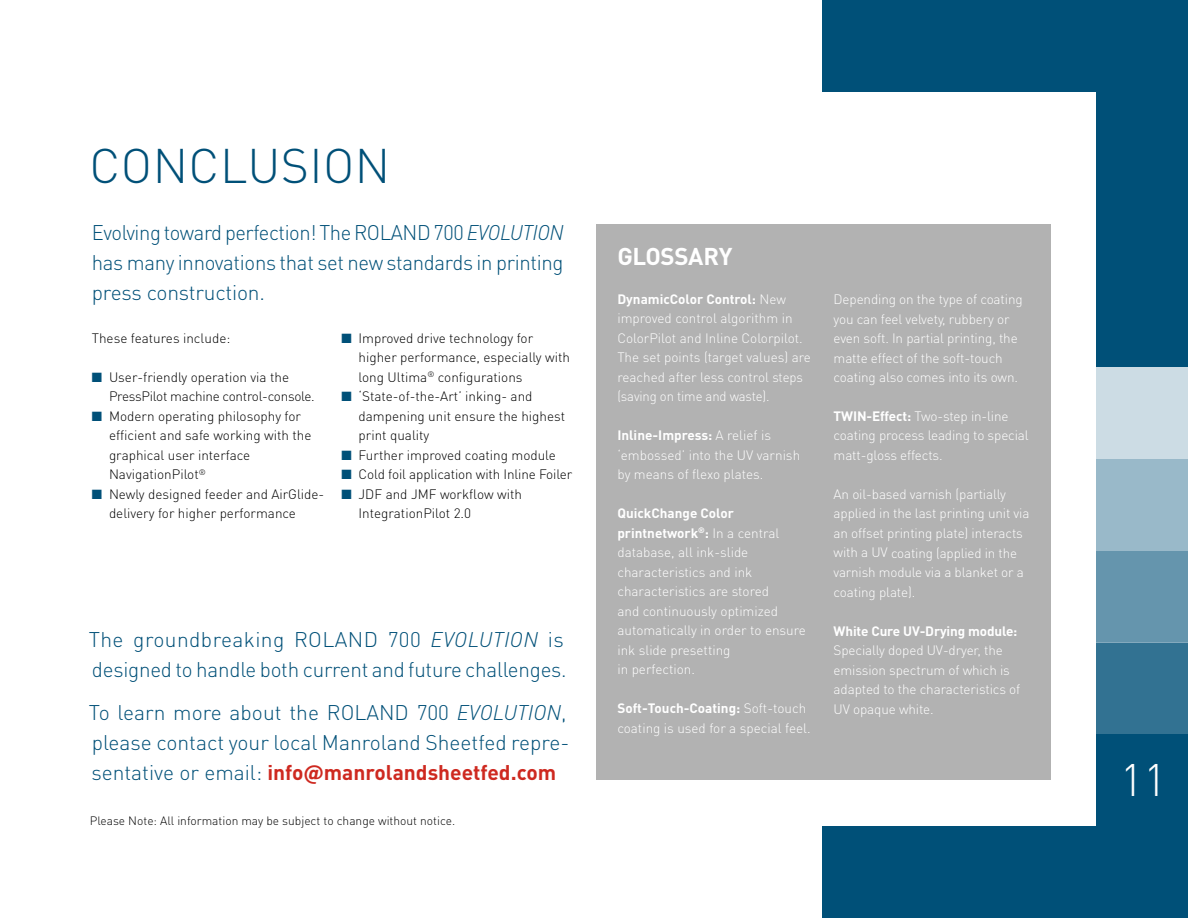
<style>
.page{position:relative;width:1188px;height:918px;background:#fff}
.page>*{position:absolute;margin:0;border:0;box-sizing:border-box;transform-origin:0 0}
.t1{font:300 48px "DIN Pro";letter-spacing:.01em;color:#005078}
.t2{font:300 45px "DIN Pro";color:#fff}
.t3{font:700 24px "DIN Pro";letter-spacing:-.01em;color:#fff}
.t4{font:300 21px/30px "DIN Pro";letter-spacing:-.01em;color:#005078}
.t5{font:300 21px/30px "DIN Pro";letter-spacing:-.01em;color:#005078;text-align:justify;scale:.96 1}
.t6{font:300 13.5px/19.5px "DIN Pro";letter-spacing:-.01em;color:#fff}
.t7{font:300 13.5px/19.5px "DIN Pro";color:#000}
.t8{font:300 13.5px/19.5px "DIN Pro";letter-spacing:-.02em;color:#000}
.t9{font:700 13.5px "DIN Pro";letter-spacing:-.01em;color:#fff}
.t10{font:300 12px "DIN Pro";color:#000}
.s1{font-style:italic}
.s2{color:#005078}
.s3{font-weight:700;color:#ce2920}
.s4{font-weight:700}
</style>
<div class="page">
<div style="left:596px;top:224px;width:454px;height:556px;background:#b2b2b2"></div>
<div style="left:822px;top:0;width:366px;height:92px;background:#005078"></div>
<div style="left:822px;top:826px;width:366px;height:92px;background:#005078"></div>
<div style="left:1097px;top:0;width:91px;height:918px;background:#005078"></div>
<div style="left:1097px;top:643px;width:91px;height:91px;background:#327292"></div>
<div style="left:1097px;top:551px;width:91px;height:92px;background:#6595ad"></div>
<div style="left:1097px;top:459px;width:91px;height:92px;background:#99b9c9"></div>
<div style="left:1097px;top:367px;width:91px;height:92px;background:#ccdce4"></div>
<h1 class="t1" style="left:90px;top:133px;width:302px">CONCLUSION</h1>
<h3 class="t5" style="left:92px;top:217px;width:493px">Evolving toward perfection! The ROLAND 700 <span class="s1">EVOLUTION </span>has many innovations that set new standards in printing press construction.</h3>
<p class="t7" style="left:92px;top:328px;width:140px">These features include:</p>
<p class="t8" style="left:109px;top:367px;width:207px;text-indent:-17px"><span class="s2">■</span> User-friendly operation via the<br>PressPilot machine control-console.</p>
<p class="t7" style="left:109px;top:406px;width:204px;text-indent:-17px"><span class="s2">■</span> Modern operating philosophy for efficient and safe working with the graphical user interface<br>NavigationPilot<sup>®</sup></p>
<p class="t7" style="left:109px;top:484px;width:217px;text-indent:-17px"><span class="s2">■</span> Newly designed feeder and AirGlide&shy;delivery for higher performance</p>
<p class="t7" style="left:359px;top:328px;width:213px;text-indent:-17px"><span class="s2">■</span> Improved drive technology for higher performance, especially with long Ultima<sup>®</sup> configurations</p>
<p class="t7" style="left:359px;top:386px;width:208px;text-indent:-17px"><span class="s2">■</span> ‘State-of-the-Art’ inking- and dampening unit ensure the highest print quality</p>
<p class="t7" style="left:341px;top:445px;width:216px"><span class="s2">■</span> Further improved coating module</p>
<p class="t7" style="left:341px;top:464px;width:232px"><span class="s2">■</span> Cold foil application with Inline Foiler</p>
<p class="t7" style="left:359px;top:484px;width:165px;text-indent:-17px"><span class="s2">■</span> JDF and JMF workflow with<br>IntegrationPilot 2.0</p>
<h3 class="t4" style="left:89px;top:624px;width:479px">The groundbreaking ROLAND 700 <span class="s1">EVOLUTION</span> is designed to handle both current and future challenges.</h3>
<h3 class="t4" style="left:89px;top:697px;width:482px">To learn more about the ROLAND 700 <span class="s1">EVOLUTION</span>, please contact your local Manroland Sheetfed repre&shy;sentative or email: <span class="s3">info@manrolandsheetfed.com</span></h3>
<p class="t10" style="left:90px;top:813px;width:367px">Please Note: All information may be subject to change without notice.</p>
<h3 class="t3" style="left:617px;top:240px;width:117px">GLOSSARY</h3>
<p class="t6" style="left:617px;top:289px;width:195px"><span class="s4">DynamicColor Control:</span> New improved control algorithm in<br>ColorPilot and Inline Colorpilot.<br>The set points (target values) are reached after less control steps (saving on time and waste).</p>
<p class="t6" style="left:617px;top:425px;width:184px"><span class="s4">Inline-Impress:</span> A relief is ‘embossed’ into the UV varnish by means of flexo plates.</p>
<p class="t6" style="left:617px;top:503px;width:190px"><span class="s4">QuickChange Color printnetwork</span><sup>®</sup><span class="s4">:</span> In a central database, all ink-slide characteristics and ink characteristics are stored<br>and continuously optimized automatically in order to ensure ink slide presetting<br>in perfection.</p>
<p class="t6" style="left:617px;top:698px;width:195px"><span class="s4">Soft-Touch-Coating:</span> Soft-touch coating is used for a special feel.</p>
<p class="t6" style="left:834px;top:289px;width:191px">Depending on the type of coating you can feel velvety, rubbery or even soft. In partial printing, the matte effect of the soft-touch coating also comes into its own.</p>
<p class="t6" style="left:834px;top:406px;width:197px"><span class="s4">TWIN-Effect:</span> Two-step in-line coating process leading to special matt-gloss effects.</p>
<p class="t6" style="left:834px;top:484px;width:197px">An oil-based varnish (partially applied in the last printing unit via an offset printing plate) interacts with a UV coating (applied in the varnish module via a blanket or a coating plate).</p>
<p class="t9" style="left:834px;top:622px;width:185px">White Cure UV-Drying module:</p>
<p class="t6" style="left:834px;top:640px;width:188px">Specially doped UV-dryer, the emission spectrum of which is adapted to the characteristics of<br>UV opaque white.</p>
<h2 class="t2" style="left:1120px;top:749px;width:48px">11</h2>
</div>
